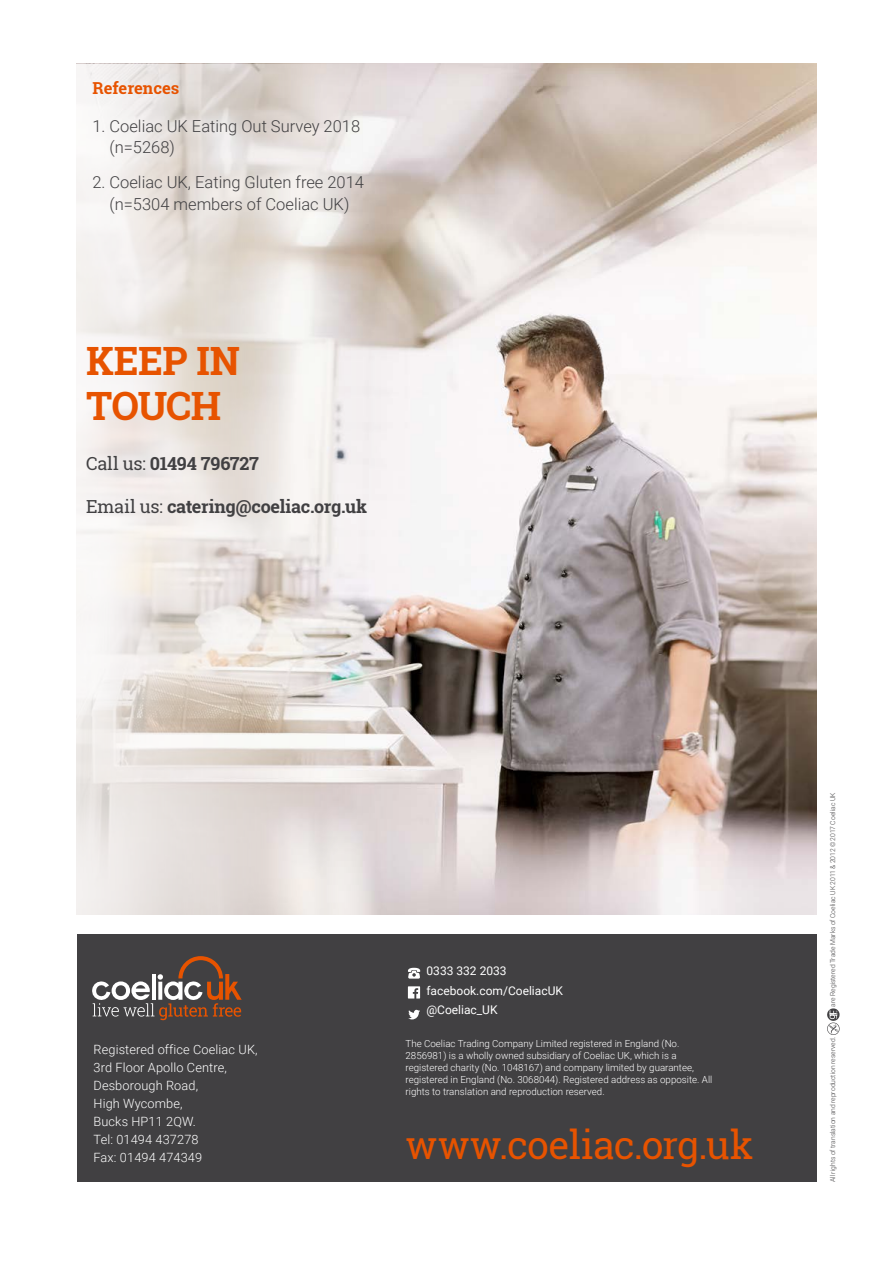
<style>
.page{position:relative;width:893px;height:1263px;background:#fff}
.page>*{position:absolute;margin:0;border:0;box-sizing:border-box;transform-origin:0 0}
.t1{font:39px "Roboto Slab";letter-spacing:-.015em;color:#e75300}
.t2{font:700 39px/45px "Roboto Slab";letter-spacing:-.015em;color:#e75300}
.t3{font:700 18px "Roboto Slab";letter-spacing:-.015em;color:#414042}
.t4{font:300 16.5px/21.8px "Roboto";color:#414042}
.t5{font:700 16.5px "Roboto Slab";letter-spacing:-.005em;color:#e75300}
.t6{font:300 12.75px/18px "Roboto";letter-spacing:.01em;color:#fff}
.t7{font:12px "Roboto";color:#fff}
.t8{font:300 9.75px/12px "Roboto";color:#fff}
.t9{font:300 6.75px "Roboto";color:#414042}
.s1{font-weight:400}
</style>
<div class="page">
<div style="left:77px;top:934px;width:739px;height:248px;background:#414042"></div>
<svg style="left:827px;top:1008px;width:13px;height:27px"></svg>
<svg style="left:92px;top:956px;width:150px;height:64px"></svg>
<svg style="left:408px;top:986px;width:12px;height:12px"></svg>
<svg style="left:408px;top:968px;width:12px;height:10px"></svg>
<svg style="left:408px;top:1010px;width:12px;height:9px"></svg>
<img style="left:400px;top:64px;width:416px;height:850px">
<svg style="left:77px;top:64px;width:323px;height:850px"></svg>
<h3 class="t5" style="left:92px;top:76px;width:88px">References</h3>
<h3 class="t4" style="left:109px;top:114px;width:252px;text-indent:-17px">1. Coeliac UK Eating Out Survey 2018 (n=5268)</h3>
<h3 class="t4" style="left:92px;top:170px;width:273px;text-align:center">2. Coeliac UK, Eating Gluten free 2014 (n=5304 members of Coeliac UK)</h3>
<h1 class="t2" style="left:86px;top:338px;width:155px">Keep in<br>Touch</h1>
<h2 class="t3" style="left:86px;top:451px;width:174px"><span class="s1">Call us:</span> 01494 796727</h2>
<h2 class="t3" style="left:86px;top:494px;width:283px"><span class="s1">Email us:</span> catering@coeliac.org.uk</h2>
<p class="t7" style="left:426px;top:962px;width:82px">0333 332 2033</p>
<p class="t7" style="left:426px;top:982px;width:138px">facebook.com/CoeliacUK</p>
<p class="t7" style="left:426px;top:1002px;width:73px">@Coeliac_UK</p>
<h3 class="t6" style="left:94px;top:1040px;width:166px">Registered office Coeliac UK,<br>3rd Floor Apollo Centre,<br>Desborough Road,<br>High Wycombe,<br>Bucks HP11 2QW.<br>Tel: 01494 437278<br>Fax: 01494 474349</h3>
<p class="t8" style="left:406px;top:1037px;width:308px">The Coeliac Trading Company Limited registered in England (No.<br>2856981) is a wholly owned subsidiary of Coeliac UK, which is a registered charity (No. 1048167) and company limited by guarantee, registered in England (No. 3068044). Registered address as opposite. All rights to translation and reproduction reserved.</p>
<h1 class="t1" style="left:406px;top:1118px;width:349px">www.coeliac.org.uk</h1>
<p class="t9" style="left:828px;top:1007px;width:216px;rotate:-90deg">are Registered Trade Marks of Coeliac UK 2011 &amp; 2012 © 2017 Coeliac UK</p>
<p class="t9" style="left:828px;top:1182px;width:147px;rotate:-90deg">All rights of translation and reproduction reserved.</p>
</div>
